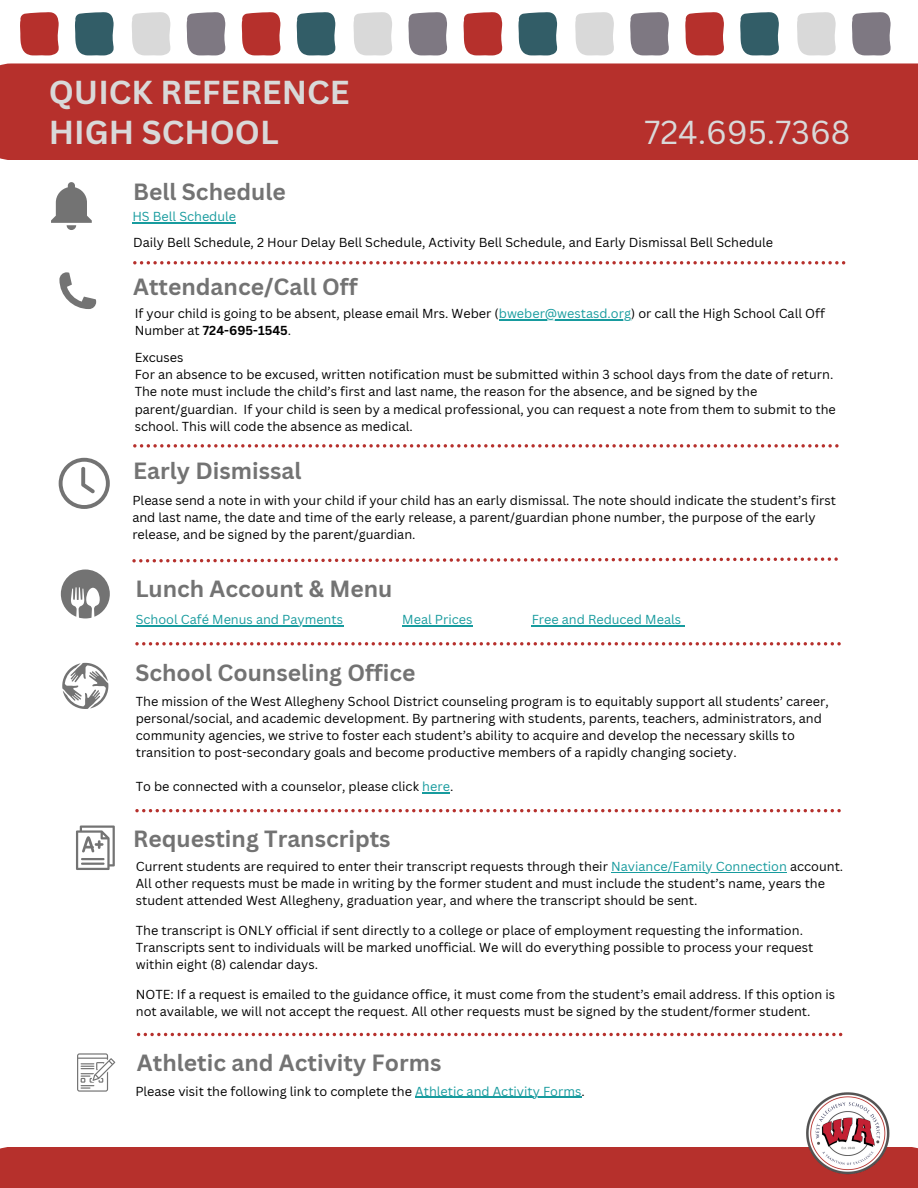
<style>
.page{position:relative;width:918px;height:1188px;background:#fff}
.page>*{position:absolute;margin:0;border:0;box-sizing:border-box;transform-origin:0 0}
.t1{font:700 32.25px/39.3px "Canva Sans";color:#d9d9d9}
.t2{font:32.25px "Canva Sans";color:#d9d9d9}
.t3{font:700 22.8px "Canva Sans";color:#737373}
.t4{font:12.75px/17px "Canva Sans";color:#000}
.t5{font:12.75px "Canva Sans";color:#179b9e}
.t6{font:700 12.75px "Canva Sans";color:#000}
.s1{color:#179b9e}
.s2{font-weight:400}
</style>
<div class="page">
<div style="left:0;top:1147px;width:918px;height:41px;background:#b6302c"></div>
<svg style="left:20px;top:12px;width:39px;height:44px;background:#bd4441"></svg>
<svg style="left:241px;top:12px;width:40px;height:44px;background:#be4945"></svg>
<svg style="left:463px;top:12px;width:39px;height:44px;background:#bd4441"></svg>
<svg style="left:685px;top:12px;width:39px;height:44px;background:#bd4441"></svg>
<svg style="left:132px;top:12px;width:39px;height:44px;background:#dcdcdc"></svg>
<svg style="left:353px;top:12px;width:39px;height:44px;background:#dcdcdc"></svg>
<svg style="left:575px;top:12px;width:39px;height:44px;background:#dcdcdc"></svg>
<svg style="left:797px;top:12px;width:39px;height:44px;background:#dcdcdc"></svg>
<svg style="left:75px;top:12px;width:39px;height:44px;background:#466d76"></svg>
<svg style="left:296px;top:12px;width:40px;height:44px;background:#4b7079"></svg>
<svg style="left:518px;top:12px;width:39px;height:44px;background:#466d76"></svg>
<svg style="left:740px;top:12px;width:39px;height:44px;background:#466d76"></svg>
<svg style="left:186px;top:12px;width:40px;height:44px;background:#8d8891"></svg>
<svg style="left:408px;top:12px;width:39px;height:44px;background:#8a858e"></svg>
<svg style="left:630px;top:12px;width:39px;height:44px;background:#8a858e"></svg>
<svg style="left:852px;top:12px;width:38px;height:44px;background:#88828c"></svg>
<div style="left:0;top:63px;width:918px;height:97px;background:#b6302c"></div>
<svg style="left:133px;top:261px;width:712px;height:3px"></svg>
<svg style="left:132px;top:557px;width:706px;height:6px"></svg>
<svg style="left:133px;top:444px;width:706px;height:4px"></svg>
<svg style="left:135px;top:642px;width:706px;height:3px"></svg>
<img style="left:806px;top:1092px;width:84px;height:83px">
<svg style="left:59px;top:458px;width:50px;height:50px"></svg>
<svg style="left:59px;top:272px;width:37px;height:37px"></svg>
<svg style="left:61px;top:570px;width:49px;height:48px"></svg>
<svg style="left:51px;top:182px;width:41px;height:48px"></svg>
<svg style="left:135px;top:809px;width:706px;height:3px"></svg>
<svg style="left:62px;top:663px;width:46px;height:46px"></svg>
<hr style="left:132px;top:223px;width:104px;height:1px;background:#179b9e">
<hr style="left:499px;top:319px;width:132px;height:1px;background:#179b9e">
<svg style="left:422px;top:792px;width:28px;height:1px"></svg>
<svg style="left:76px;top:826px;width:39px;height:44px"></svg>
<hr style="left:611px;top:872px;width:176px;height:1px;background:#179b9e">
<svg style="left:137px;top:1033px;width:705px;height:3px"></svg>
<svg style="left:77px;top:1053px;width:38px;height:39px"></svg>
<hr style="left:415px;top:1097px;width:166px;height:1px;background:#179b9e">
<hr style="left:136px;top:626px;width:207px;height:1px;background:#179b9e">
<hr style="left:402px;top:626px;width:71px;height:1px;background:#179b9e">
<hr style="left:532px;top:626px;width:113px;height:1px;background:#179b9e">
<hr style="left:645px;top:626px;width:36px;height:1px;background:#179b9e">
<h1 class="t1" style="left:49px;top:72px;width:302px">QUICK REFERENCE<br>HIGH SCHOOL</h1>
<p class="t3" style="left:133px;top:176px;width:154px">Bell Schedule</p>
<p class="t5" style="left:132px;top:208px;width:105px">HS Bell Schedule</p>
<h1 class="t2" style="left:645px;top:109px;width:207px">724.695.7368</h1>
<p class="t4" style="left:133px;top:234px;width:642px">Daily Bell Schedule, 2 Hour Delay Bell Schedule, Activity Bell Schedule, and Early Dismissal Bell Schedule</p>
<h2 class="t3" style="left:133px;top:270px;width:226px">Attendance/Call Off</h2>
<h2 class="t4" style="left:135px;top:305px;width:692px">If your child is going to be absent, please email Mrs. Weber (<span class="s1">bweber@westasd.org</span>) or call the High School Call Off</h2>
<p class="t6" style="left:135px;top:322px;width:158px"><span class="s2">Number at</span> 724-695-1545<span class="s2">.</span></p>
<p class="t4" style="left:135px;top:348px;width:50px">Excuses</p>
<p class="t4" style="left:135px;top:365px;width:703px">For an absence to be excused, written notification must be submitted within 3 school days from the date of return.<br>The note must include the child’s first and last name, the reason for the absence, and be signed by the parent/guardian. If your child is seen by a medical professional, you can request a note from them to submit to the school. This will code the absence as medical.</p>
<p class="t3" style="left:133px;top:455px;width:170px">Early Dismissal</p>
<p class="t4" style="left:132px;top:492px;width:705px">Please send a note in with your child if your child has an early dismissal. The note should indicate the student’s first and last name, the date and time of the early release, a parent/guardian phone number, the purpose of the early release, and be signed by the parent/guardian.</p>
<p class="t3" style="left:135px;top:573px;width:259px">Lunch Account &amp; Menu</p>
<p class="t5" style="left:136px;top:611px;width:209px">School Café Menus and Payments</p>
<p class="t5" style="left:402px;top:611px;width:72px">Meal Prices</p>
<p class="t5" style="left:532px;top:611px;width:151px">Free and Reduced Meals</p>
<p class="t3" style="left:135px;top:657px;width:282px">School Counseling Office</p>
<p class="t4" style="left:136px;top:693px;width:694px">The mission of the West Allegheny School District counseling program is to equitably support all students’ career, personal/social, and academic development. By partnering with students, parents, teachers, administrators, and community agencies, we strive to foster each student’s ability to acquire and develop the necessary skills to transition to post-secondary goals and become productive members of a rapidly changing society.</p>
<h2 class="t4" style="left:136px;top:778px;width:319px">To be connected with a counselor, please click <span class="s1">here</span>.</h2>
<p class="t3" style="left:133px;top:823px;width:259px">Requesting Transcripts</p>
<h2 class="t4" style="left:136px;top:858px;width:709px">Current students are required to enter their transcript requests through their <span class="s1">Naviance/Family Connection</span> account.</h2>
<p class="t4" style="left:136px;top:875px;width:691px">All other requests must be made in writing by the former student and must include the student’s name, years the student attended West Allegheny, graduation year, and where the transcript should be sent.</p>
<p class="t4" style="left:136px;top:921px;width:679px">The transcript is ONLY official if sent directly to a college or place of employment requesting the information.<br>Transcripts sent to individuals will be marked unofficial. We will do everything possible to process your request within eight (8) calendar days.</p>
<p class="t4" style="left:136px;top:985px;width:701px">NOTE: If a request is emailed to the guidance office, it must come from the student’s email address. If this option is not available, we will not accept the request. All other requests must be signed by the student/former student.</p>
<p class="t3" style="left:137px;top:1047px;width:306px">Athletic and Activity Forms</p>
<p class="t4" style="left:135px;top:1082px;width:451px">Please visit the following link to complete the <span class="s1">Athletic and Activity Forms</span>.</p>
</div>
